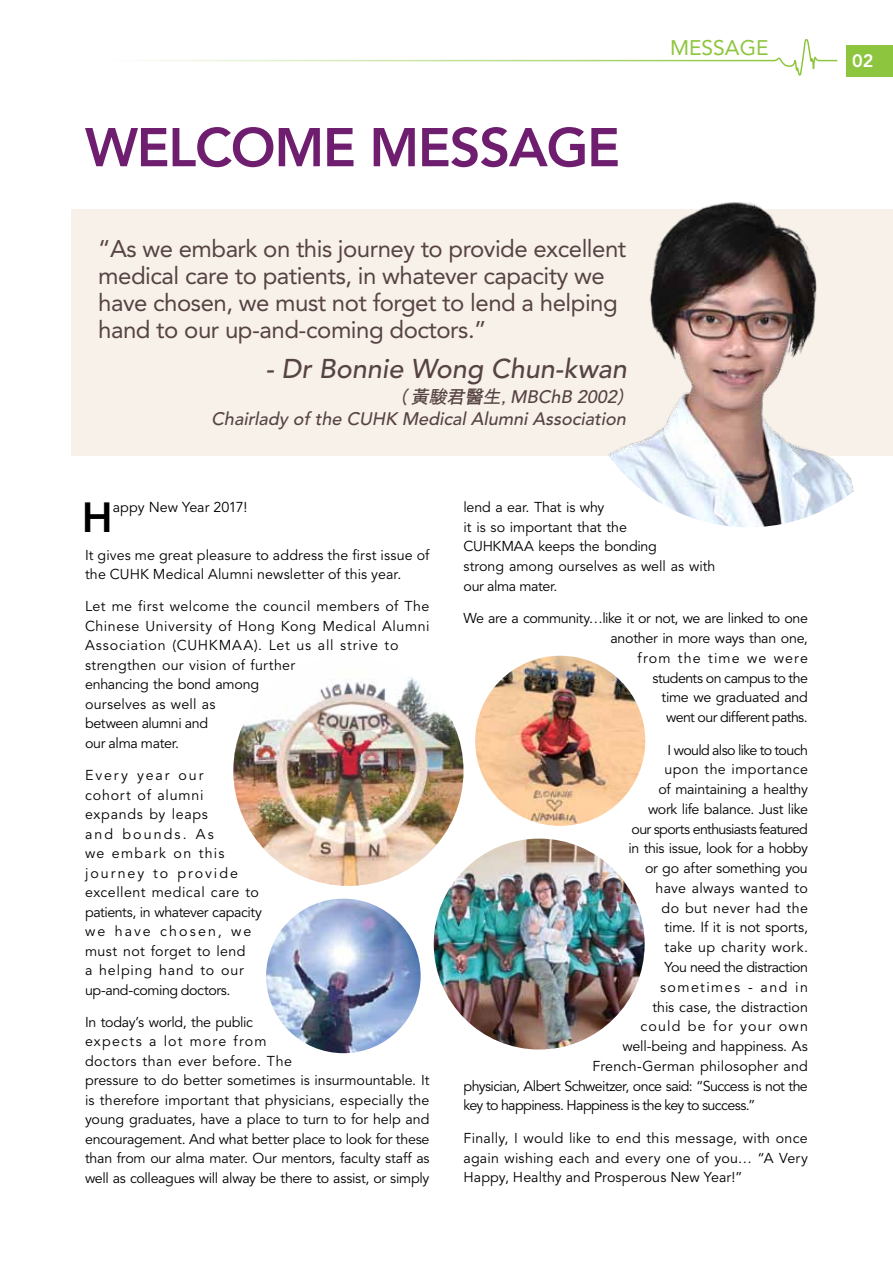
<style>
.page{position:relative;width:893px;height:1263px;background:#fff}
.page>*{position:absolute;margin:0;border:0;box-sizing:border-box;transform-origin:0 0}
.t1{font:800 54px "Avenir";letter-spacing:-.025em;color:#6e1d6f}
.t2{font:800 41.85px "Avenir";color:#000}
.t3{font:italic 500 27px "Avenir";color:#564343}
.t4{font:24px/27px "Avenir";letter-spacing:-.02em;color:#564343}
.t5{font:21px "Avenir";color:#8dc63e}
.t6{font:italic 500 18px/22.2px "Avenir";color:#564343;text-align:right}
.t7{font:800 18px "Avenir";color:#fff}
.t8{font:14.25px/19.5px "Avenir";letter-spacing:-.005em;color:#000}
.t9{font:14.25px/19.5px "Avenir";letter-spacing:.03em;color:#000}
.t10{font:14.25px/19.5px "Avenir";letter-spacing:.05em;color:#000}
.t11{font:14.25px/19.8px "Avenir";letter-spacing:-.03em;color:#000;text-align:right}
.t12{font:14.25px "Avenir";letter-spacing:-.04em;color:#000}
.t13{font:14.25px "Avenir";letter-spacing:-.045em;color:#000}
.t14{font:14.25px "Avenir";letter-spacing:.015em;color:#000}
.t15{font:14.25px "Avenir";letter-spacing:.025em;color:#000}
.t16{font:14.25px "Avenir";letter-spacing:-.025em;color:#000}
.t17{font:14.25px "Avenir";letter-spacing:-.05em;color:#000}
.t18{font:14.25px "Avenir";letter-spacing:.08em;color:#000}
.t19{font:14.25px "Avenir";letter-spacing:.1em;color:#000}
.s1{font-family:"Xin Gothic";font-weight:400}
.s2{font-family:"Xin Gothic";font-weight:700}
</style>
<div class="page">
<div style="left:71px;top:209px;width:822px;height:246px;background:#f8f1e9"></div>
<img style="left:576px;top:202px;width:317px;height:325px">
<img style="left:434px;top:838px;width:211px;height:211px;border-radius:105px">
<img style="left:233px;top:656px;width:230px;height:230px;border-radius:115px">
<img style="left:475px;top:656px;width:170px;height:170px;border-radius:85px">
<img style="left:266px;top:899px;width:155px;height:154px;border-radius:77px">
<div style="left:846px;top:45px;width:47px;height:32px;background:#8dc63e"></div>
<svg style="left:142px;top:39px;width:696px;height:37px"></svg>
<h1 class="t1" style="left:85px;top:116px;width:537px">WELCOME MESSAGE</h1>
<h3 class="t4" style="left:98px;top:235px;width:530px">“As we embark on this journey to provide excellent medical care to patients, in whatever capacity we have chosen, we must not forget to lend a helping hand to our up-and-coming doctors.”</h3>
<h3 class="t3" style="left:265px;top:353px;width:363px">- Dr Bonnie Wong Chun-kwan</h3>
<p class="t6" style="left:211px;top:386px;width:420px"><span class="s1">（</span> <span class="s2">黃駿君醫生</span><span class="s1">,</span>MBChB 2002<span class="s1">）<br></span>Chairlady of the CUHK Medical Alumni Association</p>
<h3 class="t5" style="left:670px;top:35px;width:100px">MESSAGE</h3>
<h2 class="t2" style="left:82px;top:492px;width:32px">H</h2>
<p class="t8" style="left:113px;top:498px;width:136px">appy New Year 2017!</p>
<p class="t8" style="left:85px;top:545px;width:346px">It gives me great pleasure to address the first issue of the CUHK Medical Alumni newsletter of this year.</p>
<p class="t9" style="left:85px;top:597px;width:346px">Let me first welcome the council members of The<br>Chinese University of Hong Kong Medical Alumni<br>Association (CUHKMAA). Let us all strive to strengthen our vision of further<br>enhancing the bond among<br>ourselves as well as<br>between alumni and<br>our alma mater.</p>
<p class="t10" style="left:85px;top:766px;width:178px">Every year our<br>cohort of alumni expands by leaps<br>and bounds. As<br>we embark on this journey to provide excellent medical care to patients, in whatever capacity we have chosen, we must not forget to lend<br>a helping hand to our up-and-coming doctors.</p>
<p class="t8" style="left:85px;top:1012px;width:346px">In today’s world, the public<br>expects a lot more from<br>doctors than ever before. The<br>pressure to do better sometimes is insurmountable. It is therefore important that physicians, especially the young graduates, have a place to turn to for help and encouragement. And what better place to look for these than from our alma mater. Our mentors, faculty staff as well as colleagues will alway be there to assist, or simply</p>
<p class="t8" style="left:463px;top:498px;width:253px">lend a ear. That is why<br>it is so important that the<br>CUHKMAA keeps the bonding<br>strong among ourselves as well as with our alma mater.</p>
<p class="t11" style="left:463px;top:609px;width:346px">We are a community…like it or not, we are linked to one another in more ways than one,<br>from the time we were<br>students on campus to the<br>time we graduated and<br>went our different paths.</p>
<p class="t17" style="left:667px;top:741px;width:142px">I would also like to touch</p>
<p class="t15" style="left:664px;top:761px;width:145px">upon the importance</p>
<p class="t8" style="left:658px;top:780px;width:151px">of maintaining a healthy</p>
<p class="t16" style="left:648px;top:801px;width:161px">work life balance. Just like</p>
<p class="t13" style="left:631px;top:820px;width:178px">our sports enthusiasts featured</p>
<p class="t11" style="left:628px;top:839px;width:181px">in this issue, look for a hobby</p>
<p class="t8" style="left:645px;top:859px;width:164px">or go after something you</p>
<p class="t14" style="left:655px;top:880px;width:154px">have always wanted to</p>
<p class="t9" style="left:661px;top:898px;width:148px">do but never had the</p>
<p class="t8" style="left:664px;top:918px;width:145px">time. If it is not sports,</p>
<p class="t15" style="left:664px;top:939px;width:145px">take up charity work.</p>
<p class="t12" style="left:664px;top:959px;width:145px">You need the distraction</p>
<p class="t19" style="left:660px;top:979px;width:149px">sometimes - and in</p>
<p class="t8" style="left:652px;top:997px;width:157px">this case, the distraction</p>
<p class="t18" style="left:640px;top:1018px;width:169px">could be for your own</p>
<p class="t8" style="left:622px;top:1037px;width:187px">well-being and happiness. As</p>
<p class="t14" style="left:592px;top:1058px;width:217px">French-German philosopher and</p>
<p class="t12" style="left:463px;top:1077px;width:346px">physician, Albert Schweitzer, once said: “Success is not the</p>
<p class="t13" style="left:463px;top:1097px;width:293px">key to happiness. Happiness is the key to success.”</p>
<p class="t8" style="left:463px;top:1128px;width:346px;text-align:justify">Finally, I would like to end this message, with once again wishing each and every one of you… “A Very Happy, Healthy and Prosperous New Year!”</p>
<p class="t7" style="left:852px;top:50px;width:23px">02</p>
</div>
